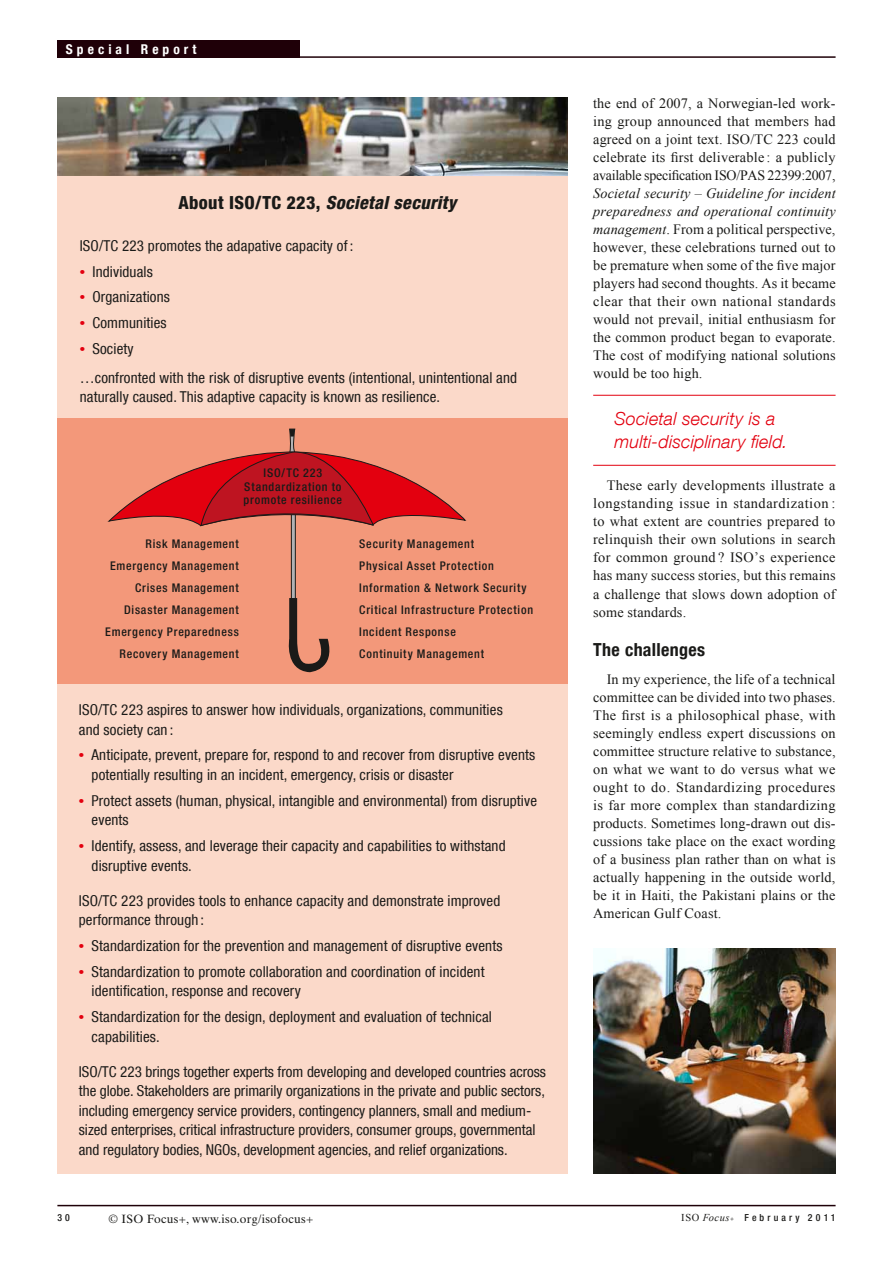
<style>
.page{position:relative;width:893px;height:1263px;background:#fff}
.page>*{position:absolute;margin:0;border:0;box-sizing:border-box;transform-origin:0 0}
.t1{font:italic 300 18px/22.5px "Helvetica Neue LT Com";letter-spacing:.01em;color:#e3000f}
.t2{font:italic 800 condensed 18px "Helvetica Neue LT Com";letter-spacing:.02em;color:#1a1a18}
.t3{font:700 condensed 18px "Helvetica Neue LT Com";letter-spacing:.02em;color:#1a1a18}
.t4{font:condensed 15px/19.5px "Helvetica Neue LT Com";letter-spacing:.01em;color:#1a1a18}
.t5{font:14.25px/18px "Times New Roman";letter-spacing:.01em;color:#1a1a18;text-align:justify}
.t6{font:700 condensed 13.5px "Helvetica Neue LT Com";letter-spacing:.3em;color:#fff}
.t7{font:500 condensed 12px/22px "Helvetica Neue LT Com";letter-spacing:.065em;color:#1a1a18;text-align:center}
.t8{font:12px "Times Ten";letter-spacing:.025em;color:#1a1a18}
.t9{font:500 condensed 9.75px "Helvetica Neue LT Com";letter-spacing:.32em;color:#1a1a18}
.s1{font-style:normal}
.s2{font-family:"Times New Roman";font-weight:700;font-stretch:normal;color:#e3000f}
.s3{font-style:italic}
.s4{font-family:"Times New Roman";font-weight:400;font-stretch:normal;font-size:10.5px}
.s5{font-family:"Times New Roman";font-weight:400;font-style:italic;font-stretch:normal;font-size:10.5px}
.s6{font-family:"Times New Roman";font-weight:700;font-style:italic;font-stretch:normal;font-size:6px}
</style>
<div class="page">
<hr style="left:57px;top:1205px;width:779px;height:1px;background:#1f0008">
<hr style="left:57px;top:56px;width:779px;height:2px;background:#1f0008">
<div style="left:57px;top:41px;width:243px;height:17px;background:#1f0008"></div>
<div style="left:57px;top:98px;width:511px;height:1076px;background:#fbd9c9"></div>
<div style="left:57px;top:418px;width:511px;height:265px;background:#f3987a"></div>
<hr style="left:593px;top:395px;width:243px;height:1px;background:#e3000f">
<hr style="left:593px;top:465px;width:243px;height:1px;background:#e3000f">
<svg style="left:109px;top:429px;width:356px;height:243px"></svg>
<img style="left:57px;top:98px;width:511px;height:77px">
<img style="left:593px;top:948px;width:242px;height:226px">
<p class="t6" style="left:66px;top:41px;width:132px">Special Report</p>
<p class="t2" style="left:178px;top:192px;width:279px"><span class="s1">About ISO/TC 223,</span> Societal security</p>
<p class="t4" style="left:80px;top:235px;width:275px">ISO/TC 223 promotes the adapative capacity of :</p>
<p class="t4" style="left:80px;top:261px;width:75px"><span class="s2">•</span> Individuals</p>
<p class="t4" style="left:80px;top:287px;width:92px"><span class="s2">•</span> Organizations</p>
<p class="t4" style="left:80px;top:313px;width:89px"><span class="s2">•</span> Communities</p>
<p class="t4" style="left:80px;top:334px;width:439px;line-height:28.5px"><span class="s2">•</span> Society<br>…confronted with the risk of disruptive events (intentional, unintentional and</p>
<p class="t4" style="left:80px;top:387px;width:362px">naturally caused. This adaptive capacity is known as resilience.</p>
<p class="t7" style="left:244px;top:466px;width:100px;line-height:13.5px">ISO/TC 223<br>Standardization to promote resilience</p>
<p class="t7" style="left:105px;top:533px;width:135px;text-align:right">Risk Management<br>Emergency Management<br>Crises Management<br>Disaster Management<br>Emergency Preparedness<br>Recovery Management</p>
<p class="t7" style="left:359px;top:533px;width:175px;text-align:left">Security Management<br>Physical Asset Protection<br>Information &amp; Network Security<br>Critical Infrastructure Protection<br>Incident Response<br>Continuity Management</p>
<p class="t4" style="left:79px;top:700px;width:425px">ISO/TC 223 aspires to answer how individuals, organizations, communities and society can :</p>
<p class="t4" style="left:92px;top:745px;width:445px;text-indent:-13px"><span class="s2">•</span> Anticipate, prevent, prepare for, respond to and recover from disruptive events potentially resulting in an incident, emergency, crisis or disaster</p>
<p class="t4" style="left:92px;top:790px;width:447px;text-indent:-13px"><span class="s2">•</span> Protect assets (human, physical, intangible and environmental) from disruptive events</p>
<p class="t4" style="left:92px;top:836px;width:416px;text-indent:-13px"><span class="s2">•</span> Identify, assess, and leverage their capacity and capabilities to withstand disruptive events.</p>
<p class="t4" style="left:79px;top:890px;width:423px">ISO/TC 223 provides tools to enhance capacity and demonstrate improved performance through :</p>
<p class="t4" style="left:79px;top:936px;width:425px"><span class="s2">•</span> Standardization for the prevention and management of disruptive events</p>
<p class="t4" style="left:92px;top:961px;width:394px;text-indent:-13px"><span class="s2">•</span> Standardization to promote collaboration and coordination of incident identification, response and recovery</p>
<p class="t4" style="left:92px;top:1007px;width:402px;text-indent:-13px"><span class="s2">•</span> Standardization for the design, deployment and evaluation of technical capabilities.</p>
<p class="t4" style="left:79px;top:1061px;width:469px">ISO/TC 223 brings together experts from developing and developed countries across the globe. Stakeholders are primarily organizations in the private and public sectors, including emergency service providers, contingency planners, small and medium&shy;sized enterprises, critical infrastructure providers, consumer groups, governmental and regulatory bodies, NGOs, development agencies, and relief organizations.</p>
<p class="t5" style="left:593px;top:94px;width:244px">the end of 2007, a Norwegian-led work&shy;ing group announced that members had agreed on a joint text. ISO/TC 223 could celebrate its first deliverable : a publicly available specification ISO/PAS 22399:2007,</p>
<p class="t5" style="left:593px;top:184px;width:244px"><span class="s3">Societal security – Guideline for incident preparedness and operational continuity management</span>. From a political perspective, however, these celebrations turned out to be premature when some of the five major players had second thoughts. As it became clear that their own national standards would not prevail, initial enthusiasm for the common product began to evaporate.<br>The cost of modifying national solutions would be too high.</p>
<p class="t1" style="left:614px;top:407px;width:175px">Societal security is a multi-disciplinary field.</p>
<p class="t5" style="left:593px;top:476px;width:244px;text-indent:14px">These early developments illustrate a longstanding issue in standardization : to what extent are countries prepared to relinquish their own solutions in search for common ground ? ISO’s experience has many success stories, but this remains a challenge that slows down adoption of some standards.</p>
<p class="t3" style="left:593px;top:639px;width:113px">The challenges</p>
<p class="t5" style="left:593px;top:670px;width:244px;text-indent:14px">In my experience, the life of a technical committee can be divided into two phases.<br>The first is a philosophical phase, with seemingly endless expert discussions on committee structure relative to substance, on what we want to do versus what we ought to do. Standardizing procedures is far more complex than standardizing products. Sometimes long-drawn out dis&shy;cussions take place on the exact wording of a business plan rather than on what is actually happening in the outside world, be it in Haiti, the Pakistani plains or the American Gulf Coast.</p>
<p class="t9" style="left:57px;top:1212px;width:14px">3 0</p>
<p class="t8" style="left:108px;top:1212px;width:206px">© ISO Focus+, www.iso.org/isofocus+</p>
<p class="t9" style="left:681px;top:1212px;width:156px"><span class="s4">ISO</span> <span class="s5">Focus</span><span class="s6">+</span> February 2011</p>
</div>
